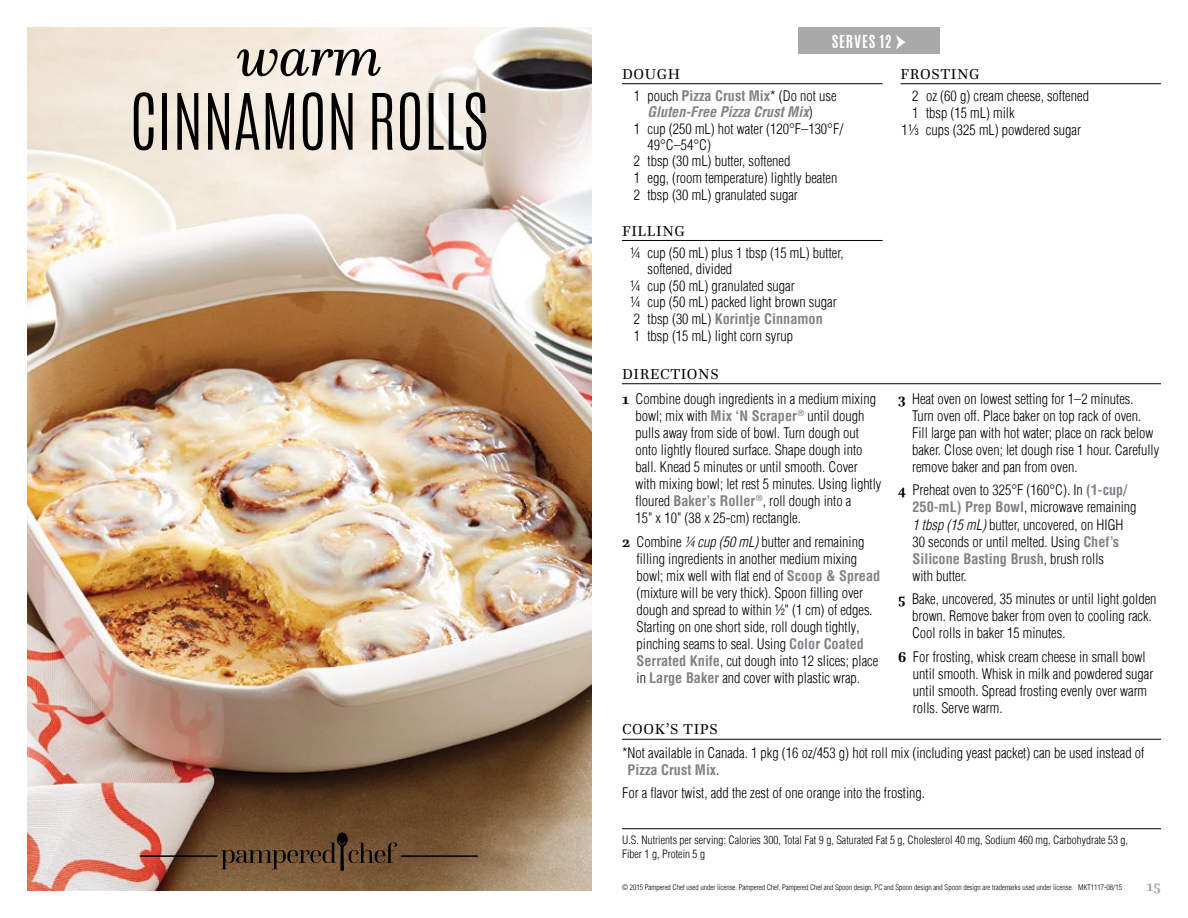
<style>
.page{position:relative;width:1188px;height:918px;background:#fff}
.page>*{position:absolute;margin:0;border:0;box-sizing:border-box;transform-origin:0 0}
.t1{font:300 66px "Antonio";letter-spacing:-.01em;color:#000}
.t2{font:italic 57px "Questa";color:#000}
.t3{font:15px "Questa";letter-spacing:.04em;color:#000}
.t4{font:700 15px "Antonio";letter-spacing:.055em;color:#fff}
.t5{font:700 15px "Questa";color:#aaa9aa}
.t6{font:300 condensed 14.25px/17.1px "Helvetica Com";color:#000}
.t7{font:700 condensed 14.25px "Helvetica Com";color:#808285}
.t8{font:italic 700 condensed 14.25px "Helvetica Com";color:#808285}
.t9{font:300 condensed 11.25px/13.5px "Helvetica Com";color:#000}
.t10{font:300 condensed 7.5px "Helvetica Com";color:#000}
.s1{font-family:"Minion Pro";font-weight:400;font-size:25.5px}
.s2{font-weight:700;color:#808285}
.s3{font-weight:300;font-style:normal;color:#000}
.s4{font-weight:300;color:#000}
.s5{font-family:"Questa";font-weight:700;font-stretch:normal;font-size:15px}
.s6{font-style:italic}
</style>
<div class="page">
<img style="left:27px;top:27px;width:564px;height:864px">
<div style="left:798px;top:27px;width:142px;height:27px;background:#aaa9aa"></div>
<hr style="left:622px;top:828px;width:539px;height:1px;background:#000">
<hr style="left:622px;top:83px;width:261px;height:1px;background:#000">
<hr style="left:622px;top:240px;width:261px;height:1px;background:#000">
<hr style="left:901px;top:83px;width:260px;height:1px;background:#000">
<hr style="left:622px;top:383px;width:539px;height:1px;background:#000">
<hr style="left:622px;top:739px;width:539px;height:1px;background:#000">
<svg style="left:221px;top:833px;width:176px;height:37px;background:#64482b"></svg>
<hr style="left:140px;top:855px;width:77px;height:2px;background:#000">
<hr style="left:401px;top:855px;width:77px;height:2px;background:#000">
<h2 class="t2" style="left:237px;top:21px;width:146px">warm</h2>
<h1 class="t1" style="left:129px;top:74px;width:361px">CINNAMON ROLLS</h1>
<p class="t4" style="left:832px;top:30px;width:76px">SERVES 12 <span class="s1">→</span></p>
<p class="t3" style="left:622px;top:64px;width:60px">DOUGH</p>
<p class="t6" style="left:634px;top:87px;width:204px">1 pouch <span class="s2">Pizza Crust Mix</span>* (Do not use</p>
<p class="t8" style="left:648px;top:102px;width:167px">Gluten-Free Pizza Crust Mix<span class="s3">)</span></p>
<p class="t6" style="left:634px;top:120px;width:211px">1 cup (250 mL) hot water (120°F–130°F/</p>
<p class="t6" style="left:648px;top:136px;width:65px">49°C–54°C)</p>
<p class="t6" style="left:634px;top:153px;width:158px">2 tbsp (30 mL) butter, softened</p>
<p class="t6" style="left:634px;top:169px;width:205px">1 egg, (room temperature) lightly beaten</p>
<p class="t6" style="left:634px;top:186px;width:166px">2 tbsp (30 mL) granulated sugar</p>
<p class="t3" style="left:622px;top:221px;width:64px">FILLING</p>
<p class="t6" style="left:631px;top:244px;width:214px">¼ cup (50 mL) plus 1 tbsp (15 mL) butter,</p>
<p class="t6" style="left:648px;top:260px;width:86px">softened, divided</p>
<p class="t6" style="left:631px;top:277px;width:166px">¼ cup (50 mL) granulated sugar</p>
<p class="t6" style="left:631px;top:294px;width:208px">¼ cup (50 mL) packed light brown sugar</p>
<p class="t7" style="left:634px;top:310px;width:191px"><span class="s4">2 tbsp (30 mL)</span> Korintje Cinnamon</p>
<p class="t6" style="left:634px;top:327px;width:161px">1 tbsp (15 mL) light corn syrup</p>
<p class="t3" style="left:622px;top:364px;width:98px">DIRECTIONS</p>
<p class="t6" style="left:635px;top:390px;width:248px;text-indent:-13px"><span class="s5">1</span> Combine dough ingredients in a medium mixing bowl; mix with <span class="s2">Mix ‘N Scraper</span><sup>®</sup> until dough pulls away from side of bowl. Turn dough out onto lightly floured surface. Shape dough into ball. Knead 5 minutes or until smooth. Cover with mixing bowl; let rest 5 minutes. Using lightly floured <span class="s2">Baker’s Roller</span><sup>®</sup>, roll dough into a<br>15" x 10" (38 x 25-cm) rectangle.</p>
<p class="t6" style="left:637px;top:533px;width:245px;text-indent:-14px"><span class="s5">2</span> Combine <span class="s6">¼ cup (50 mL)</span> butter and remaining filling ingredients in another medium mixing bowl; mix well with flat end of <span class="s2">Scoop &amp; Spread </span>(mixture will be very thick). Spoon filling over dough and spread to within ½" (1 cm) of edges.<br>Starting on one short side, roll dough tightly, pinching seams to seal. Using <span class="s2">Color Coated Serrated Knife</span>, cut dough into 12 slices; place in <span class="s2">Large Baker</span> and cover with plastic wrap.</p>
<p class="t3" style="left:901px;top:64px;width:81px">FROSTING</p>
<p class="t6" style="left:912px;top:87px;width:178px">2 oz (60 g) cream cheese, softened</p>
<p class="t6" style="left:912px;top:104px;width:104px">1 tbsp (15 mL) milk</p>
<p class="t6" style="left:902px;top:121px;width:181px">1¹⁄³ cups (325 mL) powdered sugar</p>
<p class="t6" style="left:912px;top:390px;width:249px;text-indent:-14px"><span class="s5">3</span> Heat oven on lowest setting for 1–2 minutes.<br>Turn oven off. Place baker on top rack of oven.<br>Fill large pan with hot water; place on rack below baker. Close oven; let dough rise 1 hour. Carefully remove baker and pan from oven.</p>
<p class="t6" style="left:912px;top:481px;width:226px;text-indent:-14px"><span class="s5">4</span> Preheat oven to 325°F (160°C). In <span class="s2">(1-cup/ 250-mL) Prep Bowl</span>, microwave remaining <span class="s6">1 tbsp (15 mL)</span> butter, uncovered, on HIGH 30 seconds or until melted. Using <span class="s2">Chef’s Silicone Basting Brush</span>, brush rolls<br>with butter.</p>
<p class="t6" style="left:912px;top:590px;width:246px;text-indent:-14px"><span class="s5">5</span> Bake, uncovered, 35 minutes or until light golden brown. Remove baker from oven to cooling rack.<br>Cool rolls in baker 15 minutes.</p>
<p class="t6" style="left:913px;top:648px;width:242px;text-indent:-15px"><span class="s5">6</span> For frosting, whisk cream cheese in small bowl until smooth. Whisk in milk and powdered sugar until smooth. Spread frosting evenly over warm rolls. Serve warm.</p>
<p class="t3" style="left:622px;top:720px;width:97px">COOK’S TIPS</p>
<p class="t6" style="left:628px;top:744px;width:518px;text-indent:-6px">*Not available in Canada. 1 pkg (16 oz/453 g) hot roll mix (including yeast packet) can be used instead of<br><span class="s2">Pizza Crust Mix</span>.</p>
<p class="t6" style="left:622px;top:784px;width:305px">For a flavor twist, add the zest of one orange into the frosting.</p>
<p class="t9" style="left:622px;top:833px;width:508px">U.S. Nutrients per serving: Calories 300, Total Fat 9 g, Saturated Fat 5 g, Cholesterol 40 mg, Sodium 460 mg, Carbohydrate 53 g,<br>Fiber 1 g, Protein 5 g</p>
<p class="t10" style="left:622px;top:882px;width:501px">© 2015 Pampered Chef used under license. Pampered Chef, Pampered Chef and Spoon design, PC and Spoon design and Spoon design are trademarks used under license. MKT1117-08/15</p>
<p class="t5" style="left:1147px;top:877px;width:16px">15</p>
</div>
